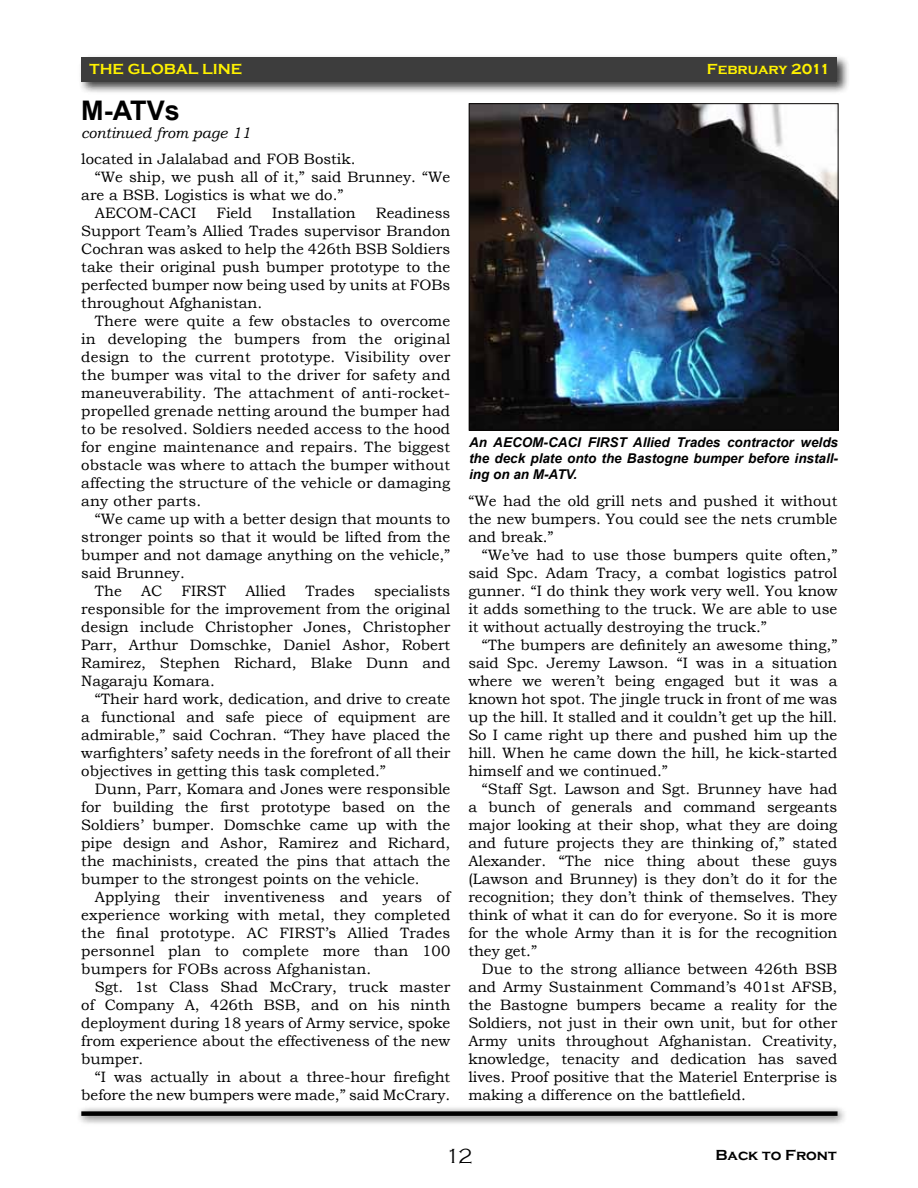
<style>
.page{position:relative;width:918px;height:1188px;background:#fff}
.page>*{position:absolute;margin:0;border:0;box-sizing:border-box;transform-origin:0 0}
.t1{font:700 27px "Arial";color:#000}
.t2{font:300 21px "Copperplate Gothic";color:#000}
.t3{font:15px/18px "Bookman Old Style";color:#000;text-align:justify}
.t4{font:700 15px "Copperplate Gothic";color:#fff200}
.t5{font:italic 15px "Bookman Old Style";color:#000}
.t6{font:700 15px "Copperplate Gothic";color:#000}
.t7{font:italic 700 13.5px/16.2px "Arial";color:#000;text-align:justify}
</style>
<div class="page">
<div style="left:78px;top:54px;width:772px;height:41px;background:#000;opacity:.75"></div>
<div style="left:81px;top:58px;width:756px;height:24px;background:#3d3d3d"></div>
<div style="left:76px;top:1106px;width:771px;height:21px;background:#000;opacity:.75"></div>
<div style="left:81px;top:1111px;width:757px;height:5px;background:#000"></div>
<img style="left:471px;top:105px;width:365px;height:323px">
<div style="left:469px;top:103px;width:369px;height:327px;border:1px solid #060403"></div>
<p class="t4" style="left:90px;top:61px;width:154px">THE GLOBAL LINE</p>
<p class="t4" style="left:707px;top:61px;width:125px">February 2011</p>
<h1 class="t1" style="left:81px;top:93px;width:100px">M-ATVs</h1>
<p class="t5" style="left:81px;top:123px;width:171px">continued from page 11</p>
<p class="t3" style="left:81px;top:150px;width:276px">located in Jalalabad and FOB Bostik.</p>
<p class="t3" style="left:95px;top:168px;width:357px">“We ship, we push all of it,” said Brunney. “We</p>
<p class="t3" style="left:81px;top:186px;width:264px">are a BSB. Logistics is what we do.”</p>
<p class="t3" style="left:95px;top:204px;width:103px">AECOM-CACI</p>
<p class="t3" style="left:216px;top:204px;width:37px">Field</p>
<p class="t3" style="left:272px;top:204px;width:85px">Installation</p>
<p class="t3" style="left:81px;top:204px;width:371px;text-indent:295px">Readiness Support Team’s Allied Trades supervisor Brandon Cochran was asked to help the 426th BSB Soldiers take their original push bumper prototype to the perfected bumper now being used by units at FOBs throughout Afghanistan.</p>
<p class="t3" style="left:81px;top:312px;width:371px;text-indent:14px">There were quite a few obstacles to overcome in developing the bumpers from the original design to the current prototype. Visibility over the bumper was vital to the driver for safety and maneuverability. The attachment of anti-rocket&shy;propelled grenade netting around the bumper had to be resolved. Soldiers needed access to the hood for engine maintenance and repairs. The biggest obstacle was where to attach the bumper without affecting the structure of the vehicle or damaging any other parts.</p>
<p class="t3" style="left:95px;top:510px;width:357px">“We came up with a better design that mounts to</p>
<p class="t3" style="left:81px;top:528px;width:371px">stronger points so that it would be lifted from the</p>
<p class="t3" style="left:81px;top:546px;width:370px">bumper and not damage anything on the vehicle,”</p>
<p class="t3" style="left:81px;top:564px;width:105px">said Brunney.</p>
<p class="t3" style="left:95px;top:582px;width:29px">The</p>
<p class="t3" style="left:141px;top:582px;width:23px">AC</p>
<p class="t3" style="left:182px;top:582px;width:46px">FIRST</p>
<p class="t3" style="left:245px;top:582px;width:42px">Allied</p>
<p class="t3" style="left:305px;top:582px;width:51px">Trades</p>
<p class="t3" style="left:81px;top:582px;width:370px;text-indent:293px">specialists responsible for the improvement from the original design include Christopher Jones, Christopher Parr, Arthur Domschke, Daniel Ashor, Robert Ramirez, Stephen Richard, Blake Dunn and Nagaraju Komara.</p>
<p class="t3" style="left:81px;top:690px;width:371px;text-indent:14px">“Their hard work, dedication, and drive to create a functional and safe piece of equipment are admirable,” said Cochran. “They have placed the warfighters’ safety needs in the forefront of all their objectives in getting this task completed.”</p>
<p class="t3" style="left:81px;top:780px;width:371px;text-indent:14px">Dunn, Parr, Komara and Jones were responsible for building the first prototype based on the Soldiers’ bumper. Domschke came up with the pipe design and Ashor, Ramirez and Richard, the machinists, created the pins that attach the bumper to the strongest points on the vehicle.</p>
<p class="t3" style="left:81px;top:888px;width:371px;text-indent:14px">Applying their inventiveness and years of experience working with metal, they completed the final prototype. AC FIRST’s Allied Trades personnel plan to complete more than 100 bumpers for FOBs across Afghanistan.</p>
<p class="t3" style="left:81px;top:978px;width:371px;text-indent:14px">Sgt. 1st Class Shad McCrary, truck master of Company A, 426th BSB, and on his ninth deployment during 18 years of Army service, spoke from experience about the effectiveness of the new bumper.</p>
<p class="t3" style="left:81px;top:1068px;width:371px;text-align:right">“I was actually in about a three-hour firefight before the new bumpers were made,” said McCrary.</p>
<p class="t7" style="left:469px;top:434px;width:371px">An AECOM-CACI FIRST Allied Trades contractor welds the deck plate onto the Bastogne bumper before install&shy;ing on an M-ATV.</p>
<p class="t3" style="left:468px;top:492px;width:371px">“We had the old grill nets and pushed it without the new bumpers. You could see the nets crumble and break.”</p>
<p class="t3" style="left:468px;top:546px;width:370px;text-indent:14px">“We’ve had to use those bumpers quite often,” said Spc. Adam Tracy, a combat logistics patrol gunner. “I do think they work very well. You know it adds something to the truck. We are able to use it without actually destroying the truck.”</p>
<p class="t3" style="left:468px;top:636px;width:370px;text-indent:14px">“The bumpers are definitely an awesome thing,” said Spc. Jeremy Lawson. “I was in a situation where we weren’t being engaged but it was a known hot spot. The jingle truck in front of me was up the hill. It stalled and it couldn’t get up the hill.<br>So I came right up there and pushed him up the hill. When he came down the hill, he kick-started himself and we continued.”</p>
<p class="t3" style="left:468px;top:780px;width:371px;text-indent:14px">“Staff Sgt. Lawson and Sgt. Brunney have had a bunch of generals and command sergeants major looking at their shop, what they are doing and future projects they are thinking of,” stated Alexander. “The nice thing about these guys (Lawson and Brunney) is they don’t do it for the recognition; they don’t think of themselves. They think of what it can do for everyone. So it is more for the whole Army than it is for the recognition they get.”</p>
<p class="t3" style="left:468px;top:960px;width:371px;text-indent:14px">Due to the strong alliance between 426th BSB and Army Sustainment Command’s 401st AFSB, the Bastogne bumpers became a reality for the Soldiers, not just in their own unit, but for other Army units throughout Afghanistan. Creativity, knowledge, tenacity and dedication has saved lives. Proof positive that the Materiel Enterprise is making a difference on the battlefield.</p>
<h2 class="t2" style="left:445px;top:1144px;width:29px">12</h2>
<p class="t6" style="left:716px;top:1147px;width:123px">Back to Front</p>
</div>
